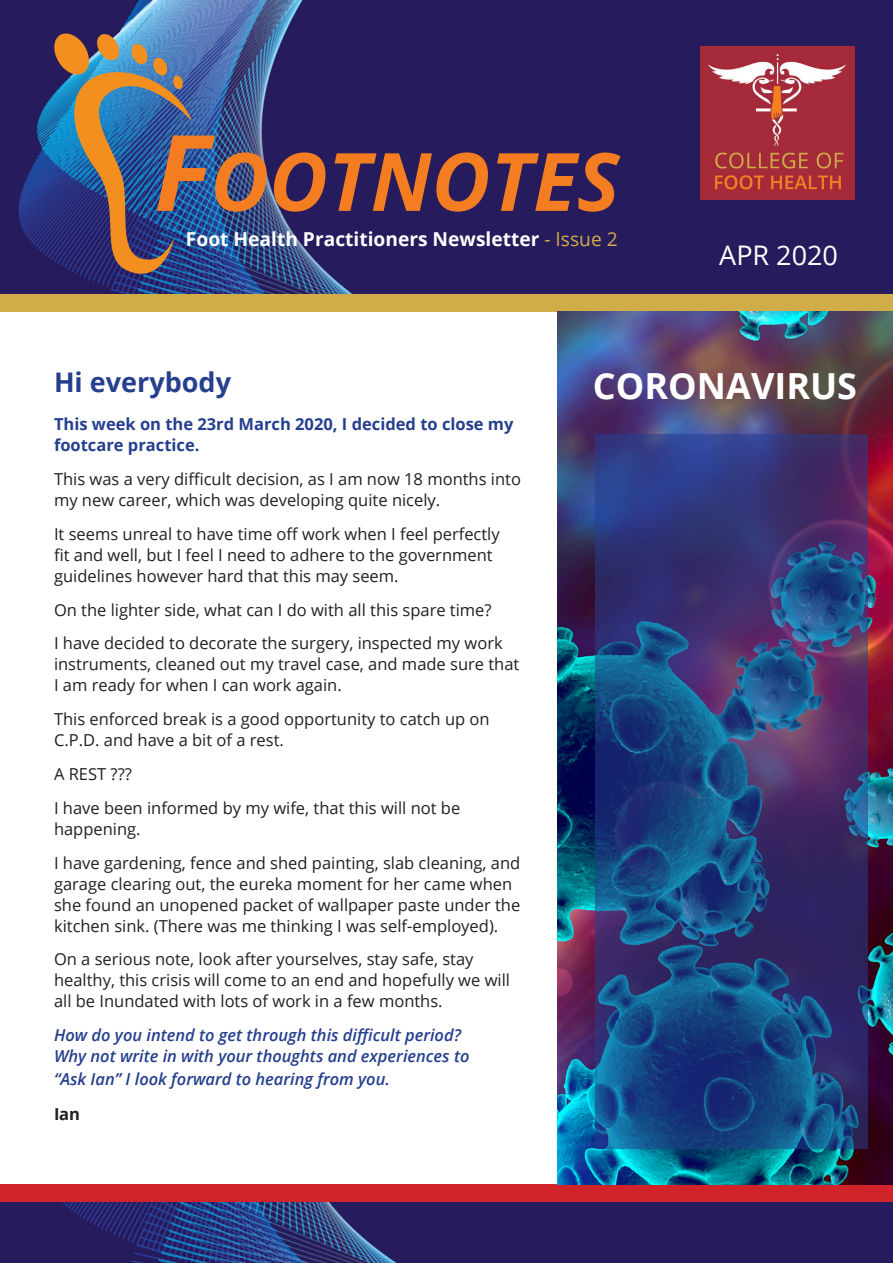
<style>
.page{position:relative;width:893px;height:1263px;background:#fff}
.page>*{position:absolute;margin:0;border:0;box-sizing:border-box;transform-origin:0 0}
.t1{font:italic 700 80.55px "Open Sans";color:#f47d21}
.t2{font:700 36px "Open Sans";color:#fff}
.t3{font:700 27px "Open Sans";color:#253f8e}
.t4{font:27px "Open Sans";color:#fff}
.t5{font:700 19.2px "Open Sans";color:#fff}
.t6{font:16.5px/21px "Open Sans";color:#231f20}
.t7{font:italic 600 16.5px/21px "Open Sans";color:#253f8e}
.t8{font:700 16.5px/21px "Open Sans";color:#253f8e}
.t9{font:700 16.5px "Open Sans";color:#231f20}
.s1{font-size:105.6px}
.s2{font-weight:400;color:#d1ad49}
</style>
<div class="page">
<img style="left:0;top:0;width:893px;height:294px">
<img style="left:700px;top:47px;width:154px;height:153px">
<svg style="left:54px;top:31px;width:138px;height:243px;background:#57647f"></svg>
<img style="left:0;top:1201px;width:893px;height:62px">
<div style="left:0;top:1184px;width:893px;height:17px;background:#d1232a"></div>
<div style="left:0;top:294px;width:893px;height:17px;background:#d1ad49"></div>
<img style="left:557px;top:311px;width:336px;height:873px">
<svg style="left:595px;top:434px;width:272px;height:715px;background:#293e7b"></svg>
<p class="t1" style="left:154px;top:125px;width:467px"><span class="s1">F</span>OOTNOTES</p>
<p class="t5" style="left:186px;top:226px;width:433px">Foot Health Practitioners Newsletter <span class="s2">- Issue 2</span></p>
<p class="t4" style="left:719px;top:237px;width:120px">APR 2020</p>
<p class="t3" style="left:54px;top:363px;width:179px">Hi everybody</p>
<p class="t8" style="left:54px;top:413px;width:461px">This week on the 23rd March 2020, I decided to close my footcare practice.</p>
<p class="t6" style="left:54px;top:468px;width:468px">This was a very difficult decision, as I am now 18 months into my new career, which was developing quite nicely.</p>
<p class="t6" style="left:54px;top:523px;width:447px">It seems unreal to have time off work when I feel perfectly fit and well, but I feel I need to adhere to the government guidelines however hard that this may seem.</p>
<p class="t6" style="left:54px;top:599px;width:439px">On the lighter side, what can I do with all this spare time?</p>
<p class="t6" style="left:54px;top:632px;width:467px">I have decided to decorate the surgery, inspected my work instruments, cleaned out my travel case, and made sure that<br>I am ready for when I can work again.</p>
<p class="t6" style="left:54px;top:708px;width:437px">This enforced break is a good opportunity to catch up on<br>C.P.D. and have a bit of a rest.</p>
<p class="t6" style="left:54px;top:763px;width:79px">A REST ???</p>
<p class="t6" style="left:54px;top:797px;width:408px">I have been informed by my wife, that this will not be happening.</p>
<p class="t6" style="left:54px;top:851px;width:468px">I have gardening, fence and shed painting, slab cleaning, and garage clearing out, the eureka moment for her came when she found an unopened packet of wallpaper paste under the kitchen sink. (There was me thinking I was self-employed).</p>
<p class="t6" style="left:54px;top:948px;width:458px">On a serious note, look after yourselves, stay safe, stay healthy, this crisis will come to an end and hopefully we will all be Inundated with lots of work in a few months.</p>
<p class="t7" style="left:54px;top:1024px;width:417px">How do you intend to get through this difficult period?<br>Why not write in with your thoughts and experiences to</p>
<p class="t7" style="left:54px;top:1068px;width:337px">“Ask Ian” I look forward to hearing from you.</p>
<p class="t9" style="left:54px;top:1102px;width:27px">Ian</p>
<p class="t2" style="left:593px;top:361px;width:266px">CORONAVIRUS</p>
</div>
